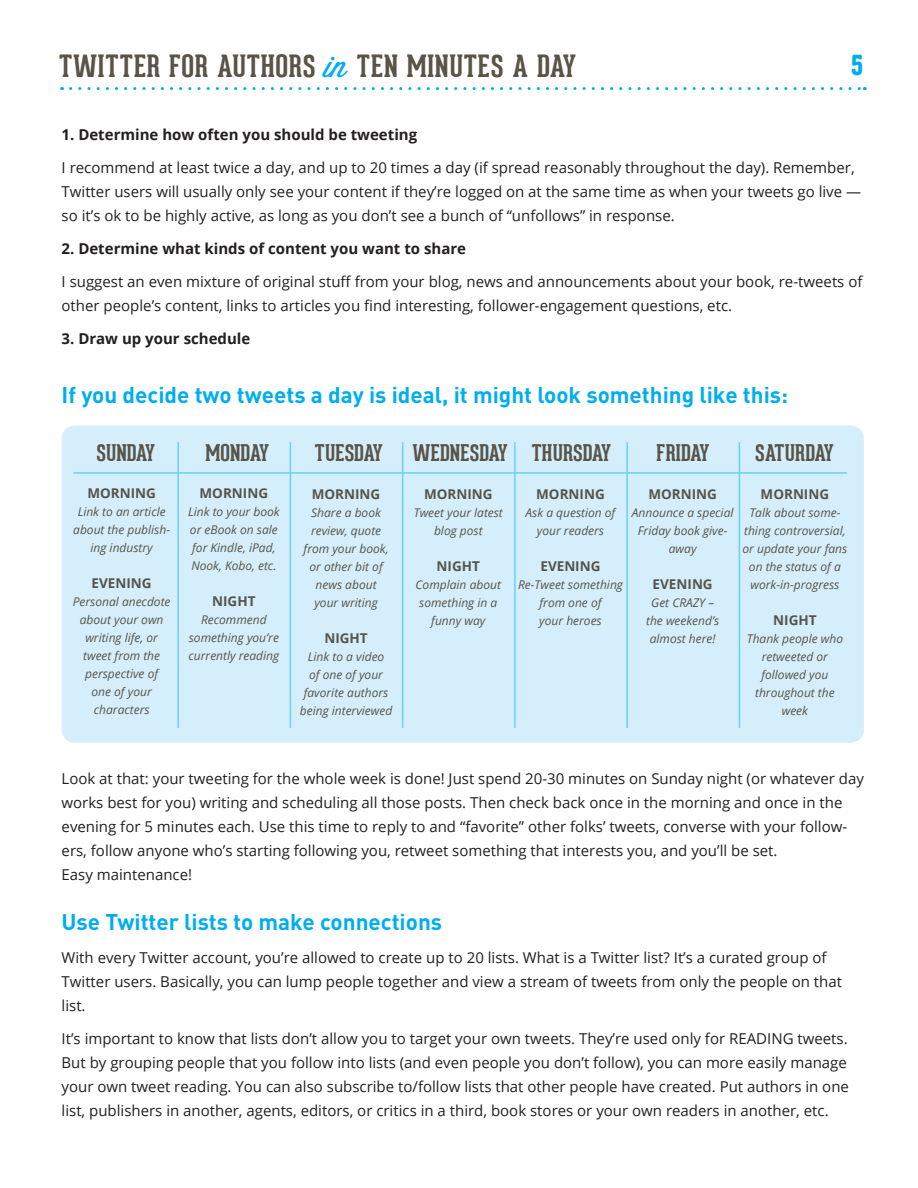
<style>
.page{position:relative;width:918px;height:1188px;background:#fff}
.page>*{position:absolute;margin:0;border:0;box-sizing:border-box;transform-origin:0 0}
.t1{font:700 30px "Geared Slab";letter-spacing:.025em;color:#595348}
.t2{font:800 27px "Geared Slab";color:#00aeef}
.t3{font:700 22.5px "DIN";color:#00aeef}
.t4{font:700 22.5px "Geared Slab";letter-spacing:.01em;color:#595348}
.t5{font:15px/24px "Open Sans";color:#231f20}
.t6{font:700 15px "Open Sans";color:#231f20}
.t7{font:700 13.5px "Open Sans";color:#595348}
.t8{font:italic 12px/18px "Open Sans";color:#595348;text-align:center}
.s1{font-family:"Wisdom Script AI";font-weight:400;color:#00aeef}
</style>
<div class="page">
<svg style="left:71px;top:87px;width:794px;height:3px"></svg>
<div style="left:62px;top:426px;width:802px;height:317px;background:#d4effb;border-radius:14px"></div>
<hr style="left:73px;top:472px;width:774px;height:2px;background:#6bcff6">
<hr style="left:177px;top:442px;width:2px;height:286px;background:#6bcff6">
<hr style="left:290px;top:442px;width:1px;height:286px;background:#6bcff6">
<hr style="left:402px;top:442px;width:1px;height:286px;background:#6bcff6">
<hr style="left:514px;top:442px;width:2px;height:286px;background:#6bcff6">
<hr style="left:626px;top:442px;width:2px;height:286px;background:#6bcff6">
<hr style="left:739px;top:442px;width:1px;height:286px;background:#6bcff6">
<h1 class="t1" style="left:59px;top:47px;width:518px">TWITTER FOR AUTHORS <span class="s1">in</span> TEN MINUTES A DAY</h1>
<h2 class="t2" style="left:851px;top:50px;width:13px">5</h2>
<p class="t6" style="left:62px;top:124px;width:357px">1. Determine how often you should be tweeting</p>
<p class="t5" style="left:62px;top:155px;width:801px">I recommend at least twice a day, and up to 20 times a day (if spread reasonably throughout the day). Remember,<br>Twitter users will usually only see your content if they’re logged on at the same time as when your tweets go live — so it’s ok to be highly active, as long as you don’t see a bunch of “unfollows” in response.</p>
<p class="t6" style="left:62px;top:238px;width:406px">2. Determine what kinds of content you want to share</p>
<p class="t5" style="left:62px;top:269px;width:802px">I suggest an even mixture of original stuff from your blog, news and announcements about your book, re-tweets of other people’s content, links to articles you find interesting, follower-engagement questions, etc.</p>
<p class="t6" style="left:62px;top:328px;width:190px">3. Draw up your schedule</p>
<h3 class="t3" style="left:62px;top:380px;width:728px">If you decide two tweets a day is ideal, it might look something like this:</h3>
<h3 class="t4" style="left:96px;top:438px;width:60px">SUNDAY</h3>
<h3 class="t4" style="left:205px;top:438px;width:65px">MONDAY</h3>
<h3 class="t4" style="left:315px;top:438px;width:70px">TUESDAY</h3>
<h3 class="t4" style="left:412px;top:438px;width:200px">WEDNESDAY THURSDAY</h3>
<h3 class="t4" style="left:657px;top:438px;width:54px">FRIDAY</h3>
<h3 class="t4" style="left:755px;top:438px;width:80px">SATURDAY</h3>
<p class="t7" style="left:87px;top:483px;width:70px">MORNING</p>
<p class="t8" style="left:73px;top:502px;width:98px">Link to an article about the publish&shy;ing industry</p>
<p class="t7" style="left:92px;top:573px;width:62px">EVENING</p>
<p class="t8" style="left:73px;top:592px;width:99px">Personal anecdote about your own writing life, or tweet from the perspective of<br>one of your characters</p>
<p class="t7" style="left:200px;top:483px;width:70px">MORNING</p>
<p class="t8" style="left:188px;top:502px;width:93px;text-align:left">Link to your book or eBook on sale for Kindle, iPad,<br>Nook, Kobo, etc.</p>
<p class="t7" style="left:212px;top:591px;width:45px">NIGHT</p>
<p class="t8" style="left:189px;top:610px;width:92px">Recommend something you’re currently reading</p>
<p class="t7" style="left:312px;top:484px;width:70px">MORNING</p>
<p class="t8" style="left:304px;top:503px;width:87px">Share a book review, quote from your book, or other bit of news about your writing</p>
<p class="t7" style="left:324px;top:628px;width:45px">NIGHT</p>
<p class="t8" style="left:300px;top:647px;width:94px">Link to a video<br>of one of your favorite authors being interviewed</p>
<p class="t7" style="left:424px;top:484px;width:70px">MORNING</p>
<p class="t8" style="left:414px;top:503px;width:91px">Tweet your latest blog post</p>
<p class="t7" style="left:437px;top:556px;width:45px">NIGHT</p>
<p class="t8" style="left:416px;top:575px;width:87px">Complain about something in a funny way</p>
<p class="t7" style="left:536px;top:484px;width:70px">MORNING</p>
<p class="t8" style="left:526px;top:503px;width:91px">Ask a question of your readers</p>
<p class="t7" style="left:540px;top:556px;width:62px">EVENING</p>
<p class="t8" style="left:518px;top:575px;width:106px">Re-Tweet something from one of<br>your heroes</p>
<p class="t7" style="left:648px;top:484px;width:70px">MORNING</p>
<p class="t8" style="left:632px;top:503px;width:103px">Announce a special<br>Friday book give&shy;away</p>
<p class="t7" style="left:653px;top:574px;width:62px">EVENING</p>
<p class="t8" style="left:646px;top:593px;width:75px">Get CRAZY – the weekend’s almost here!</p>
<p class="t7" style="left:761px;top:484px;width:70px">MORNING</p>
<p class="t8" style="left:743px;top:503px;width:106px">Talk about some&shy;thing controversial, or update your fans on the status of a work-in-progress</p>
<p class="t7" style="left:773px;top:610px;width:45px">NIGHT</p>
<p class="t8" style="left:747px;top:629px;width:98px">Thank people who retweeted or followed you throughout the week</p>
<p class="t5" style="left:62px;top:767px;width:804px">Look at that: your tweeting for the whole week is done! Just spend 20-30 minutes on Sunday night (or whatever day works best for you) writing and scheduling all those posts. Then check back once in the morning and once in the evening for 5 minutes each. Use this time to reply to and “favorite” other folks’ tweets, converse with your follow&shy;ers, follow anyone who’s starting following you, retweet something that interests you, and you’ll be set.<br>Easy maintenance!</p>
<h3 class="t3" style="left:62px;top:908px;width:382px">Use Twitter lists to make connections</h3>
<p class="t5" style="left:62px;top:946px;width:782px">With every Twitter account, you’re allowed to create up to 20 lists. What is a Twitter list? It’s a curated group of<br>Twitter users. Basically, you can lump people together and view a stream of tweets from only the people on that list.</p>
<p class="t5" style="left:62px;top:1027px;width:789px">It’s important to know that lists don’t allow you to target your own tweets. They’re used only for READING tweets.<br>But by grouping people that you follow into lists (and even people you don’t follow), you can more easily manage your own tweet reading. You can also subscribe to/follow lists that other people have created. Put authors in one list, publishers in another, agents, editors, or critics in a third, book stores or your own readers in another, etc.</p>
</div>
